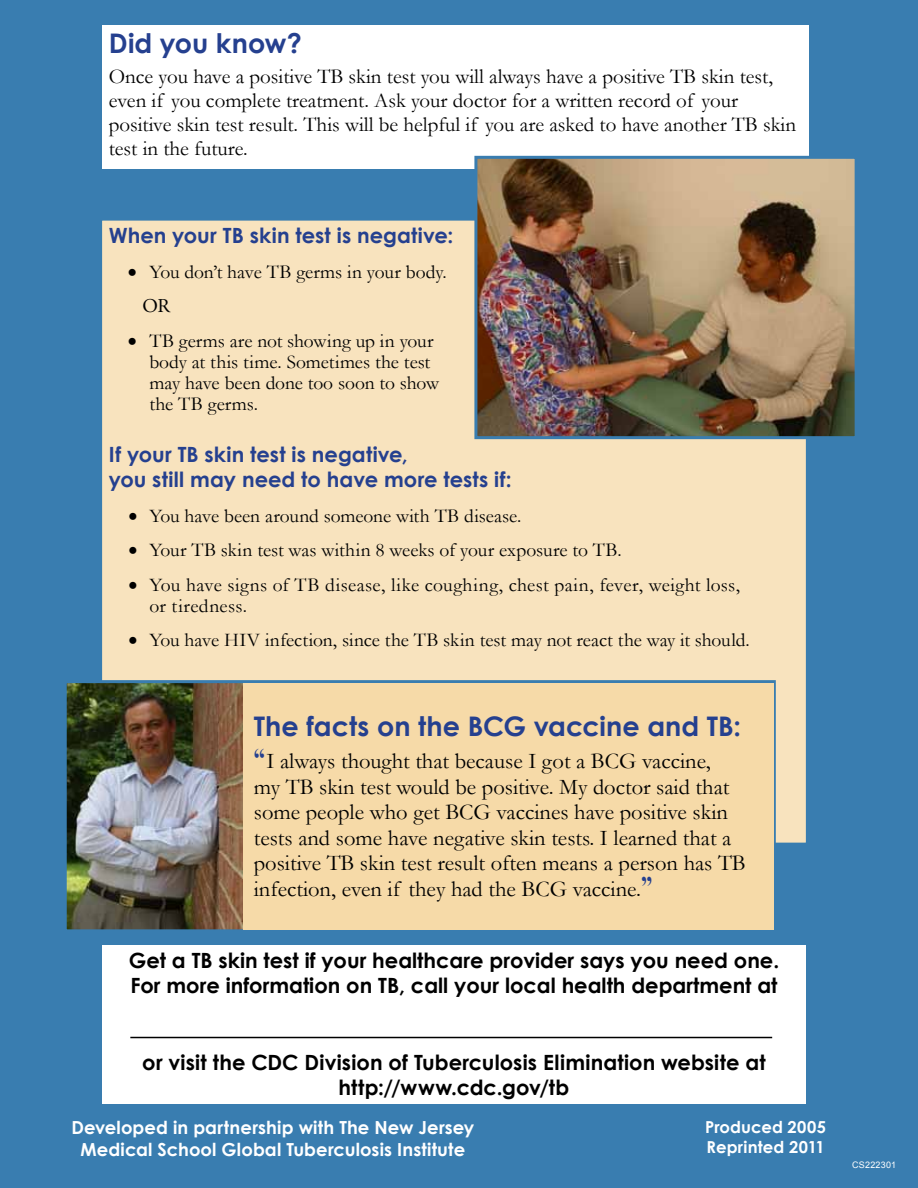
<style>
.page{position:relative;width:918px;height:1188px;background:#397db0}
.page>*{position:absolute;margin:0;border:0;box-sizing:border-box;transform-origin:0 0}
.t1{font:700 27px "Century Gothic";color:#25408f}
.body_text{font:22.5px/25.5px "Garamond";color:#000}
.t2{font:21px/24px "Garamond";color:#000}
.t3{font:700 21px/25.2px "Century Gothic";color:#000}
.t4{font:700 21px/25.2px "Century Gothic";letter-spacing:.005em;color:#25408f}
.bullet_text_fact_she{font:19.5px/21px "Garamond";color:#000}
.bullet_text_fact_she-2{font:19.5px/21px "Garamond";letter-spacing:.02em;color:#000}
.bullet_text_fact_she-3{font:19.5px "Adobe Garamond";color:#000}
.t5{font:700 18px/21.6px "Century Gothic";letter-spacing:.005em;color:#fff;text-align:center}
.t6{font:700 16.5px "Century Gothic";letter-spacing:.005em;color:#fff}
.t7{font:9px "Arial";letter-spacing:.03em;color:#fff}
.s1{font-family:"Times New Roman";font-weight:700;font-size:28.2px;color:#25408f}
</style>
<div class="page">
<div style="left:101px;top:220px;width:706px;height:623px;background:#f8e3be"></div>
<img style="left:68px;top:684px;width:175px;height:244px">
<div style="left:64px;top:680px;width:712px;height:252px;border:3px solid #397db0"></div>
<div style="left:102px;top:945px;width:704px;height:159px;background:#fff"></div>
<hr style="left:130px;top:1037px;width:642px;height:1px;background:#000">
<div style="left:243px;top:683px;width:530px;height:246px;background:#f6daa8"></div>
<div style="left:102px;top:26px;width:706px;height:144px;background:#fff"></div>
<img style="left:478px;top:160px;width:376px;height:275px">
<div style="left:474px;top:156px;width:384px;height:283px;border:3px solid #397db0"></div>
<p class="t1" style="left:109px;top:22px;width:195px">Did you know?</p>
<p class="t2" style="left:109px;top:64px;width:689px">Once you have a positive TB skin test you will always have a positive TB skin test, even if you complete treatment. Ask your doctor for a written record of your positive skin test result. This will be helpful if you are asked to have another TB skin test in the future.</p>
<p class="t4" style="left:109px;top:222px;width:346px">When your TB skin test is negative:</p>
<p class="bullet_text_fact_she" style="left:128px;top:260px;width:321px">• You don’t have TB germs in your body.</p>
<p class="bullet_text_fact_she-3" style="left:142px;top:296px;width:29px">OR</p>
<p class="bullet_text_fact_she" style="left:149px;top:329px;width:291px;text-indent:-22px">• TB germs are not showing up in your body at this time. Sometimes the test may have been done too soon to show the TB germs.</p>
<p class="t4" style="left:109px;top:441px;width:404px">If your TB skin test is negative,<br>you still may need to have more tests if:</p>
<p class="bullet_text_fact_she" style="left:128px;top:504px;width:395px">• You have been around someone with TB disease.</p>
<p class="bullet_text_fact_she" style="left:128px;top:539px;width:495px">• Your TB skin test was within 8 weeks of your exposure to TB.</p>
<p class="bullet_text_fact_she-2" style="left:149px;top:573px;width:592px;text-indent:-21px">• You have signs of TB disease, like coughing, chest pain, fever, weight loss, or tiredness.</p>
<p class="bullet_text_fact_she" style="left:128px;top:629px;width:623px">• You have HIV infection, since the TB skin test may not react the way it should.</p>
<p class="t1" style="left:254px;top:706px;width:489px">The facts on the BCG vaccine and TB:</p>
<p class="body_text" style="left:254px;top:748px;width:494px"><span class="s1">“</span>I always thought that because I got a BCG vaccine,<br>my TB skin test would be positive. My doctor said that some people who get BCG vaccines have positive skin tests and some have negative skin tests. I learned that a positive TB skin test result often means a person has TB infection, even if they had the BCG vaccine.<span class="s1">”</span></p>
<p class="t3" style="left:129px;top:946px;width:652px">Get a TB skin test if your healthcare provider says you need one.<br>For more information on TB, call your local health department at</p>
<p class="t3" style="left:142px;top:1049px;width:625px">or visit the CDC Division of Tuberculosis Elimination website at</p>
<p class="t3" style="left:339px;top:1074px;width:232px">http://www.cdc.gov/tb</p>
<p class="t5" style="left:71px;top:1116px;width:404px">Developed in partnership with The New Jersey<br>Medical School Global Tuberculosis Institute</p>
<p class="t6" style="left:705px;top:1115px;width:122px">Produced 2005</p>
<p class="t6" style="left:707px;top:1135px;width:120px">Reprinted 2011</p>
<p class="t7" style="left:852px;top:1159px;width:46px">CS222301</p>
</div>
